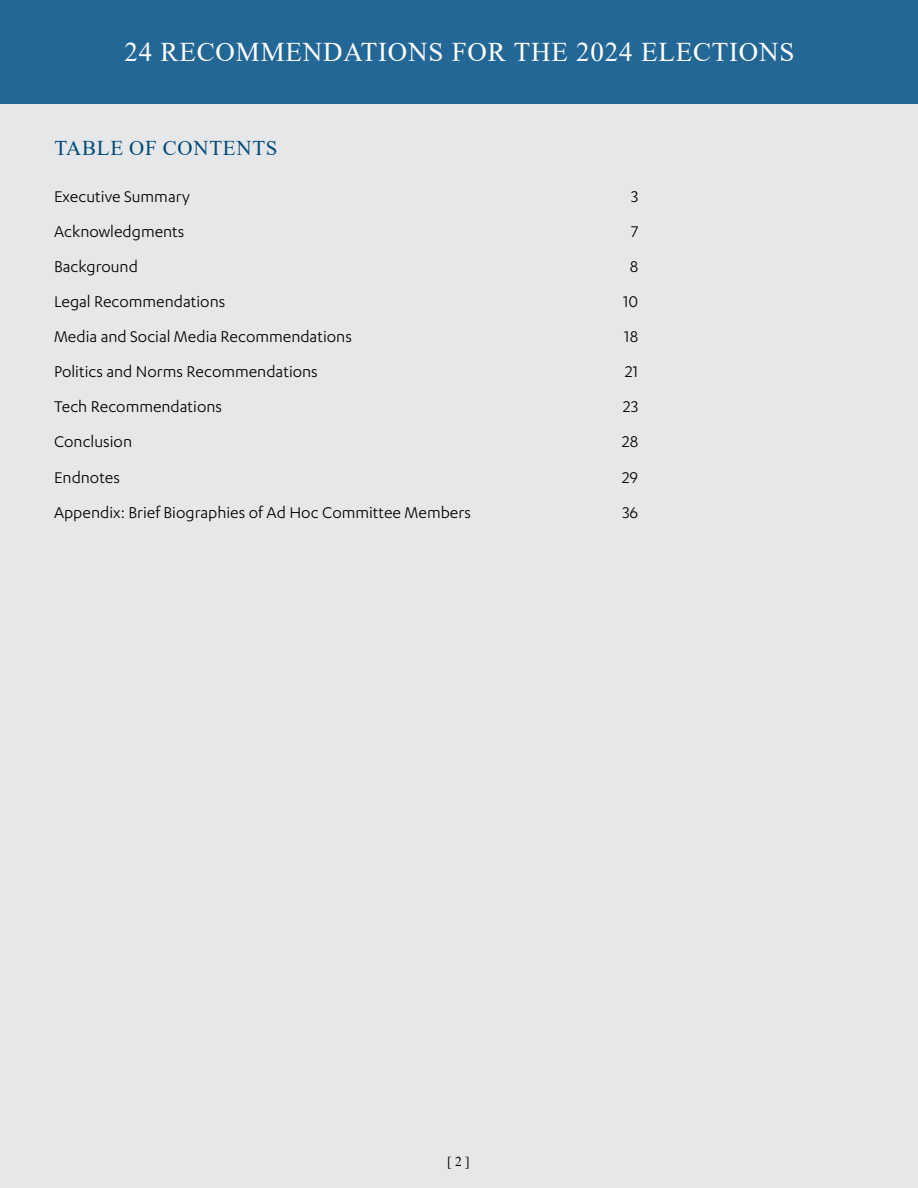
<style>
.page{position:relative;width:918px;height:1188px;background:#e6e7e8}
.page>*{position:absolute;margin:0;border:0;box-sizing:border-box;transform-origin:0 0}
.t1{font:27px "Times New Roman";letter-spacing:.03em;color:#fff}
.t2{font:21px "Times New Roman";letter-spacing:.035em;color:#00497c}
.t3{font:18px "Karbon";color:#000}
.t4{font:13.5px "Times New Roman";color:#000}
</style>
<div class="page">
<div style="left:0;top:0;width:918px;height:104px;background:#236796"></div>
<h1 class="t1" style="left:124px;top:33px;width:672px">24 RECOMMENDATIONS FOR THE 2024 ELECTIONS</h1>
<p class="t2" style="left:54px;top:133px;width:225px">TABLE OF CONTENTS</p>
<p class="t3" style="left:54px;top:186px;width:137px">Executive Summary</p>
<p class="t3" style="left:631px;top:186px;width:9px">3</p>
<p class="t3" style="left:54px;top:222px;width:132px">Acknowledgments</p>
<p class="t3" style="left:631px;top:222px;width:9px">7</p>
<p class="t3" style="left:54px;top:257px;width:85px">Background</p>
<p class="t3" style="left:630px;top:257px;width:10px">8</p>
<p class="t3" style="left:54px;top:292px;width:173px">Legal Recommendations</p>
<p class="t3" style="left:623px;top:292px;width:17px">10</p>
<p class="t3" style="left:54px;top:327px;width:299px">Media and Social Media Recommendations</p>
<p class="t3" style="left:624px;top:327px;width:16px">18</p>
<p class="t3" style="left:54px;top:362px;width:265px">Politics and Norms Recommendations</p>
<p class="t3" style="left:625px;top:362px;width:15px">21</p>
<p class="t3" style="left:54px;top:397px;width:170px">Tech Recommendations</p>
<p class="t3" style="left:623px;top:397px;width:16px">23</p>
<p class="t3" style="left:54px;top:432px;width:80px">Conclusion</p>
<p class="t3" style="left:622px;top:432px;width:18px">28</p>
<p class="t3" style="left:54px;top:467px;width:68px">Endnotes</p>
<p class="t3" style="left:622px;top:467px;width:18px">29</p>
<p class="t3" style="left:54px;top:502px;width:419px">Appendix: Brief Biographies of Ad Hoc Committee Members</p>
<p class="t3" style="left:623px;top:502px;width:17px">36</p>
<p class="t4" style="left:447px;top:1152px;width:24px">[ 2 ]</p>
</div>
